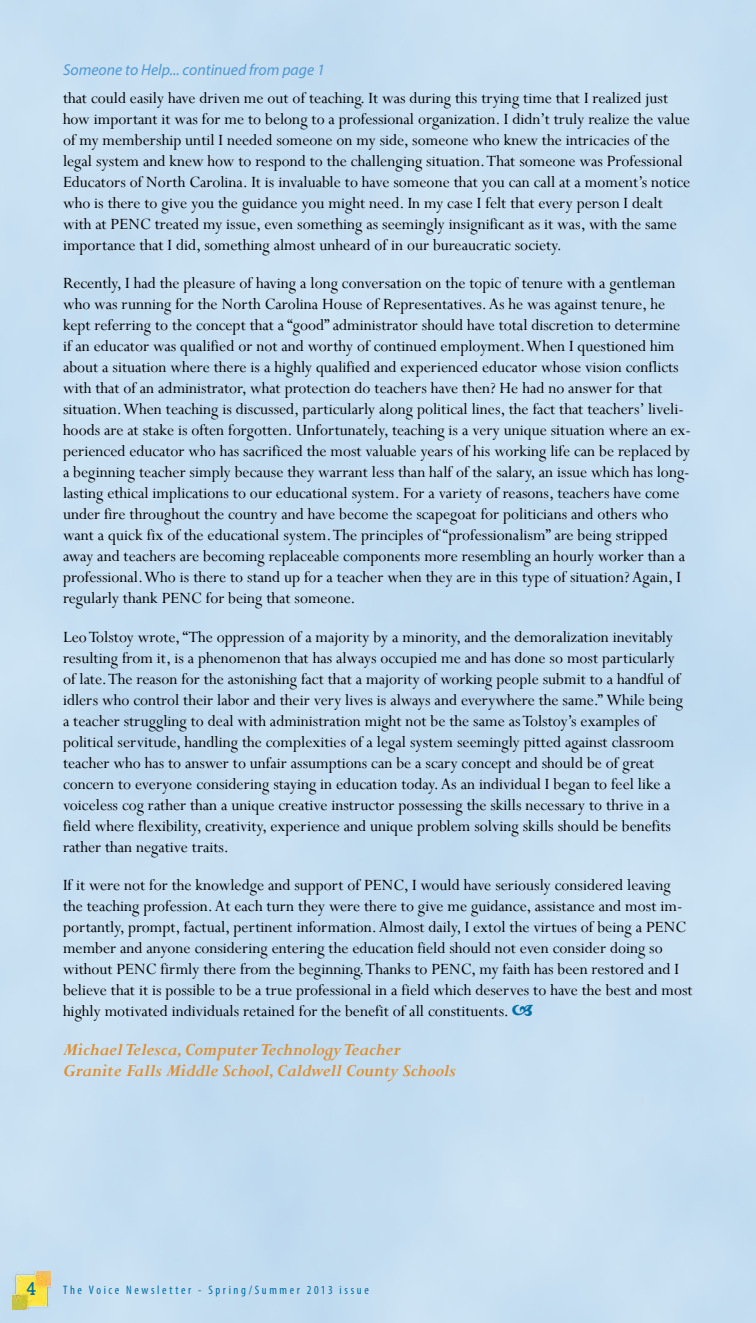
<style>
.page{position:relative;width:756px;height:1323px;background:#c6dff1}
.page>*{position:absolute;margin:0;border:0;box-sizing:border-box;transform-origin:0 0}
.t1{font:italic 700 19.25px/21px "Perpetua";color:#e18d2a}
.t2{font:19.25px "Rockwell";color:#006ea4}
.t3{font:17.5px/21px "Perpetua";color:#000}
.t4{font:italic 15.75px "Myriad Pro";color:#4e98d3}
.t5{font:condensed 12.25px "Myriad Pro";letter-spacing:.215em;color:#006ea4}
</style>
<div class="page">
<img style="left:13px;top:1272px;width:37px;height:38px">
<svg style="left:512px;top:1005px;width:21px;height:11px"></svg>
<p class="t4" style="left:63px;top:60px;width:263px">Someone to Help... continued from page 1</p>
<p class="t3" style="left:63px;top:87px;width:629px">that could easily have driven me out of teaching. It was during this trying time that I realized just how important it was for me to belong to a professional organization. I didn’t truly realize the value of my membership until I needed someone on my side, someone who knew the intricacies of the legal system and knew how to respond to the challenging situation. That someone was Professional Educators of North Carolina. It is invaluable to have someone that you can call at a moment’s notice who is there to give you the guidance you might need. In my case I felt that every person I dealt with at PENC treated my issue, even something as seemingly insignificant as it was, with the same importance that I did, something almost unheard of in our bureaucratic society.</p>
<p class="t3" style="left:63px;top:273px;width:630px">Recently, I had the pleasure of having a long conversation on the topic of tenure with a gentleman who was running for the North Carolina House of Representatives. As he was against tenure, he kept referring to the concept that a “good” administrator should have total discretion to determine if an educator was qualified or not and worthy of continued employment. When I questioned him about a situation where there is a highly qualified and experienced educator whose vision conflicts with that of an administrator, what protection do teachers have then? He had no answer for that situation. When teaching is discussed, particularly along political lines, the fact that teachers’ liveli&shy;hoods are at stake is often forgotten. Unfortunately, teaching is a very unique situation where an ex&shy;perienced educator who has sacrificed the most valuable years of his working life can be replaced by a beginning teacher simply because they warrant less than half of the salary, an issue which has long&shy;lasting ethical implications to our educational system. For a variety of reasons, teachers have come under fire throughout the country and have become the scapegoat for politicians and others who want a quick fix of the educational system. The principles of “professionalism” are being stripped away and teachers are becoming replaceable components more resembling an hourly worker than a professional. Who is there to stand up for a teacher when they are in this type of situation? Again, I regularly thank PENC for being that someone.</p>
<p class="t3" style="left:63px;top:626px;width:622px">Leo Tolstoy wrote, “The oppression of a majority by a minority, and the demoralization inevitably resulting from it, is a phenomenon that has always occupied me and has done so most particularly of late. The reason for the astonishing fact that a majority of working people submit to a handful of idlers who control their labor and their very lives is always and everywhere the same.” While being a teacher struggling to deal with administration might not be the same as Tolstoy’s examples of political servitude, handling the complexities of a legal system seemingly pitted against classroom teacher who has to answer to unfair assumptions can be a scary concept and should be of great concern to everyone considering staying in education today. As an individual I began to feel like a voiceless cog rather than a unique creative instructor possessing the skills necessary to thrive in a field where flexibility, creativity, experience and unique problem solving skills should be benefits rather than negative traits.</p>
<p class="t3" style="left:63px;top:875px;width:631px">If it were not for the knowledge and support of PENC, I would have seriously considered leaving the teaching profession. At each turn they were there to give me guidance, assistance and most im&shy;portantly, prompt, factual, pertinent information. Almost daily, I extol the virtues of being a PENC member and anyone considering entering the education field should not even consider doing so without PENC firmly there from the beginning. Thanks to PENC, my faith has been restored and I believe that it is possible to be a true professional in a field which deserves to have the best and most highly motivated individuals retained for the benefit of all constituents.</p>
<p class="t1" style="left:63px;top:1039px;width:394px">Michael Telesca, Computer Technology Teacher<br>Granite Falls Middle School, Caldwell County Schools</p>
<p class="t2" style="left:26px;top:1277px;width:12px">4</p>
<p class="t5" style="left:63px;top:1283px;width:307px">The Voice Newsletter - Spring/Summer 2013 issue</p>
</div>
